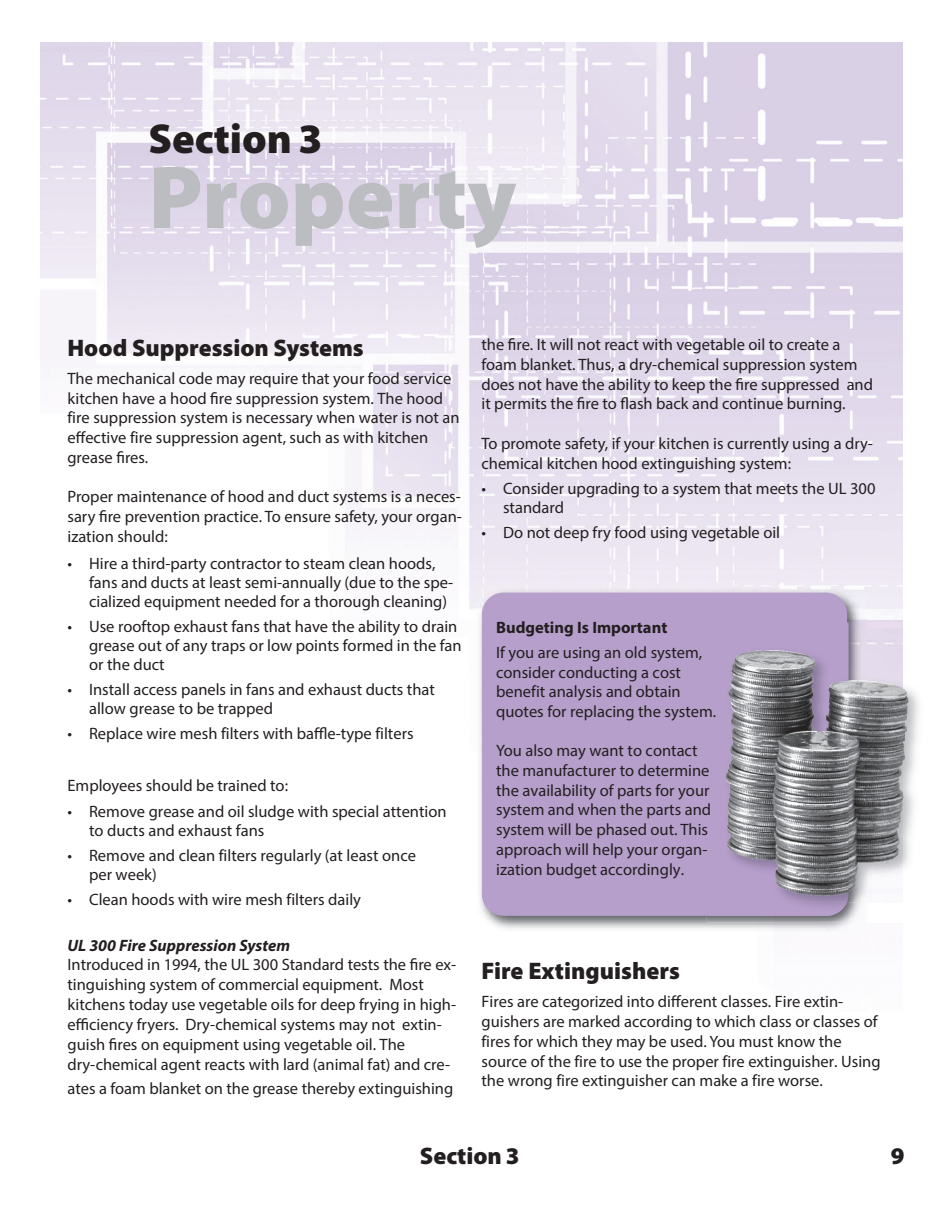
<style>
.page{position:relative;width:945px;height:1215px;background:#fff}
.page>*{position:absolute;margin:0;border:0;box-sizing:border-box;transform-origin:0 0}
.t1{font:900 90px "Myriad Pro";color:#bcbdc0}
.t2{font:900 42px "Myriad Pro";color:#231f20}
.t3{font:900 24px "Myriad Pro";color:#231f20}
.t4{font:16.5px/19.6px "Myriad Pro";color:#231f20}
.t5{font:italic 700 16.5px "Myriad Pro";color:#231f20}
.t6{font:700 16.5px "Myriad Pro";color:#231f20}
</style>
<div class="page">
<img style="left:40px;top:43px;width:863px;height:579px">
<img style="left:475px;top:586px;width:392px;height:345px">
<div style="left:482px;top:593px;width:365px;height:323px;background:#b69fcb;border-radius:22px"></div>
<img style="left:707px;top:903px;width:160px;height:19px">
<img style="left:849px;top:622px;width:54px;height:7px">
<img style="left:708px;top:622px;width:141px;height:294px">
<img style="left:849px;top:629px;width:70px;height:274px">
<img style="left:715px;top:629px;width:134px;height:274px">
<h2 class="t2" style="left:148px;top:123px;width:176px">Section 3</h2>
<h1 class="t1" style="left:148px;top:164px;width:369px">Property</h1>
<h3 class="t3" style="left:68px;top:338px;width:298px">Hood Suppression Systems</h3>
<p class="t4" style="left:68px;top:368px;width:394px">The mechanical code may require that your food service kitchen have a hood fire suppression system. The hood fire suppression system is necessary when water is not an effective fire suppression agent, such as with kitchen grease fires.</p>
<p class="t4" style="left:67px;top:486px;width:396px;text-align:justify">Proper maintenance of hood and duct systems is a neces&shy;sary fire prevention practice. To ensure safety, your organ&shy;ization should:</p>
<p class="t4" style="left:89px;top:553px;width:366px;line-height:19.2px;text-indent:-22px">• Hire a third-party contractor to steam clean hoods, fans and ducts at least semi-annually (due to the spe&shy;cialized equipment needed for a thorough cleaning)</p>
<p class="t4" style="left:89px;top:617px;width:374px;line-height:19.2px;text-indent:-22px">• Use rooftop exhaust fans that have the ability to drain grease out of any traps or low points formed in the fan or the duct</p>
<p class="t4" style="left:89px;top:680px;width:347px;line-height:18.8px;text-indent:-22px">• Install access panels in fans and exhaust ducts that allow grease to be trapped</p>
<p class="t4" style="left:68px;top:723px;width:348px">• Replace wire mesh filters with baffle-type filters</p>
<p class="t4" style="left:68px;top:776px;width:222px">Employees should be trained to:</p>
<p class="t4" style="left:89px;top:802px;width:359px;line-height:18.8px;text-indent:-22px">• Remove grease and oil sludge with special attention to ducts and exhaust fans</p>
<p class="t4" style="left:89px;top:846px;width:328px;line-height:18.8px;text-indent:-22px">• Remove and clean filters regularly (at least once per week)</p>
<p class="t4" style="left:68px;top:889px;width:295px">• Clean hoods with wire mesh filters daily</p>
<p class="t5" style="left:68px;top:939px;width:224px">UL 300 Fire Suppression System</p>
<p class="t4" style="left:68px;top:955px;width:390px">Introduced in 1994, the UL 300 Standard tests the fire ex&shy;tinguishing system of commercial equipment. Most kitchens today use vegetable oils for deep frying in high&shy;efficiency fryers. Dry-chemical systems may not extin&shy;guish fires on equipment using vegetable oil. The dry-chemical agent reacts with lard (animal fat) and cre-</p>
<p class="t4" style="left:68px;top:1078px;width:387px">ates a foam blanket on the grease thereby extinguishing</p>
<p class="t4" style="left:482px;top:336px;width:393px">the fire. It will not react with vegetable oil to create a foam blanket. Thus, a dry-chemical suppression system does not have the ability to keep the fire suppressed and it permits the fire to flash back and continue burning.</p>
<p class="t4" style="left:482px;top:433px;width:393px">To promote safety, if your kitchen is currently using a dry&shy;chemical kitchen hood extinguishing system:</p>
<p class="t4" style="left:503px;top:478px;width:374px;text-indent:-22px">• Consider upgrading to a system that meets the UL 300 standard</p>
<p class="t4" style="left:482px;top:522px;width:300px">• Do not deep fry food using vegetable oil</p>
<p class="t6" style="left:496px;top:621px;width:173px">Budgeting Is Important</p>
<p class="t4" style="left:496px;top:643px;width:222px">If you are using an old system, consider conducting a cost benefit analysis and obtain quotes for replacing the system.</p>
<p class="t4" style="left:496px;top:741px;width:216px">You also may want to contact the manufacturer to determine the availability of parts for your system and when the parts and system will be phased out. This approach will help your organ&shy;ization budget accordingly.</p>
<h3 class="t3" style="left:482px;top:962px;width:200px">fire Extinguishers</h3>
<p class="t4" style="left:482px;top:992px;width:401px">Fires are categorized into different classes. Fire extin&shy;guishers are marked according to which class or classes of fires for which they may be used. You must know the source of the fire to use the proper fire extinguisher. Using the wrong fire extinguisher can make a fire worse.</p>
<h3 class="t3" style="left:420px;top:1147px;width:101px">Section 3</h3>
<h3 class="t3" style="left:891px;top:1147px;width:15px">9</h3>
</div>
